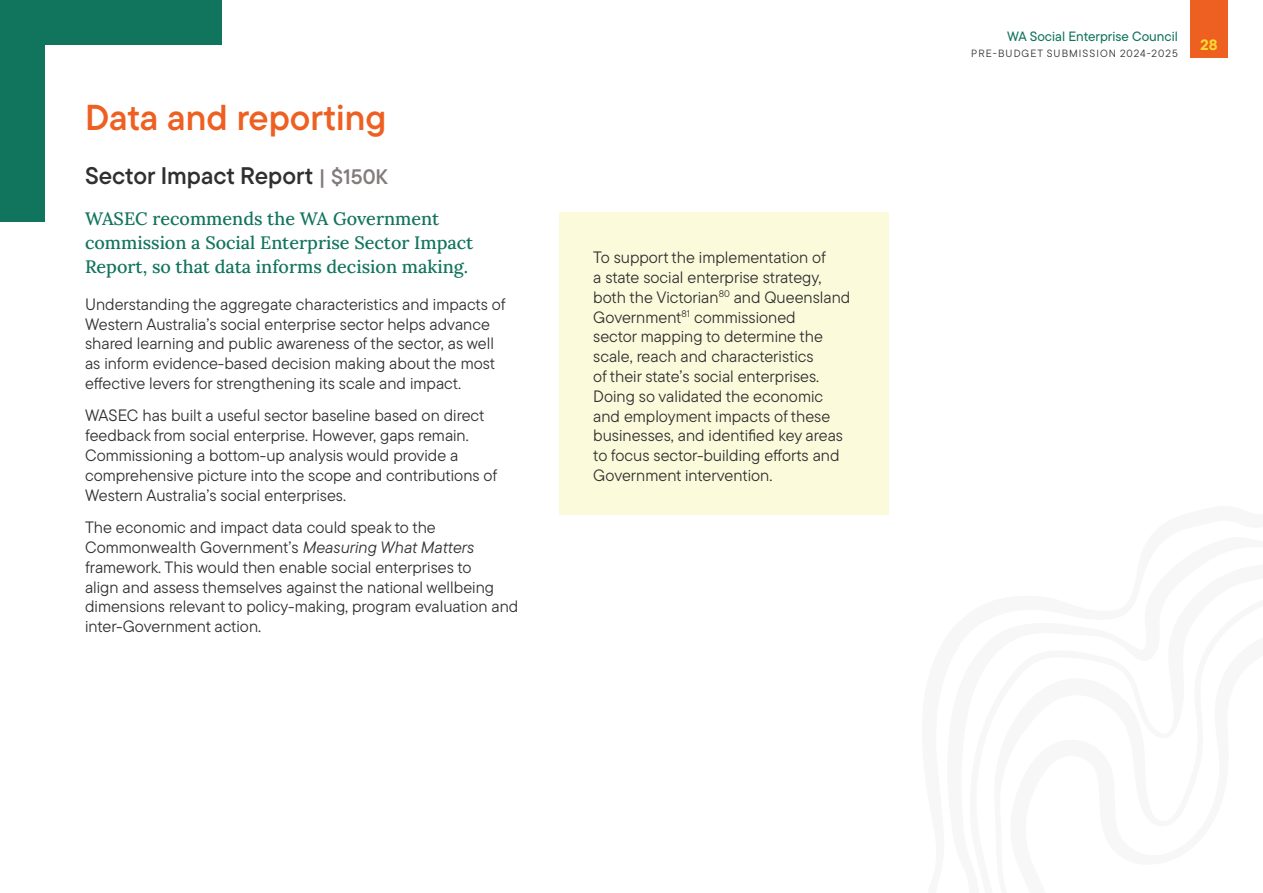
<style>
.page{position:relative;width:1263px;height:893px;background:#fff}
.page>*{position:absolute;margin:0;border:0;box-sizing:border-box;transform-origin:0 0}
.t1{font:36px "TT Commons Pro Db";color:#ee6022}
.subtitle{font:24px "TT Commons Pro Db";color:#322f30}
.blurb{font:500 18px/24px "Lora";color:#11745d}
.body_copy{font:16.5px/19.8px "TT Commons Pro";color:#322f30}
.t2{font:700 15px "TT Commons Pro";color:#fadb2d}
.t3{font:500 13.5px "TT Commons Pro";color:#11745d}
.t4{font:10.5px "TT Commons Pro";letter-spacing:.1em;color:#322f30}
.s1{font-size:21px;color:#827c7b}
.s2{font-style:italic}
</style>
<div class="page">
<div style="left:559px;top:213px;width:330px;height:302px;background:#fbfbdc"></div>
<div style="left:0;top:0;width:221px;height:45px;background:#11745d"></div>
<div style="left:0;top:0;width:45px;height:221px;background:#11745d"></div>
<div style="left:1190px;top:0;width:38px;height:58px;background:#ee6022"></div>
<h2 class="t1" style="left:85px;top:90px;width:303px">Data and reporting</h2>
<h3 class="subtitle" style="left:85px;top:158px;width:304px">Sector Impact Report <span class="s1">| $150K</span></h3>
<h4 class="blurb" style="left:85px;top:205px;width:390px">WASEC recommends the WA Government commission a Social Enterprise Sector Impact<br>Report, so that data informs decision making.</h4>
<p class="body_copy" style="left:85px;top:294px;width:422px">Understanding the aggregate characteristics and impacts of Western Australia’s social enterprise sector helps advance shared learning and public awareness of the sector, as well as inform evidence-based decision making about the most effective levers for strengthening its scale and impact.</p>
<p class="body_copy" style="left:85px;top:406px;width:414px">WASEC has built a useful sector baseline based on direct feedback from social enterprise. However, gaps remain.<br>Commissioning a bottom-up analysis would provide a comprehensive picture into the scope and contributions of Western Australia’s social enterprises.</p>
<p class="body_copy" style="left:85px;top:517px;width:435px">The economic and impact data could speak to the Commonwealth Government’s <span class="s2">Measuring What Matters </span>framework. This would then enable social enterprises to<br>align and assess themselves against the national wellbeing dimensions relevant to policy-making, program evaluation and inter-Government action.</p>
<p class="body_copy" style="left:593px;top:247px;width:259px">To support the implementation of<br>a state social enterprise strategy, both the Victorian<sup>80</sup> and Queensland Government<sup>81</sup> commissioned<br>sector mapping to determine the scale, reach and characteristics<br>of their state’s social enterprises.<br>Doing so validated the economic and employment impacts of these businesses, and identified key areas to focus sector-building efforts and Government intervention.</p>
<p class="t3" style="left:1007px;top:26px;width:172px">WA Social Enterprise Council</p>
<p class="t4" style="left:971px;top:46px;width:208px">PRE-BUDGET SUBMISSION 2024-2025</p>
<p class="t2" style="left:1200px;top:33px;width:19px">28</p>
</div>
